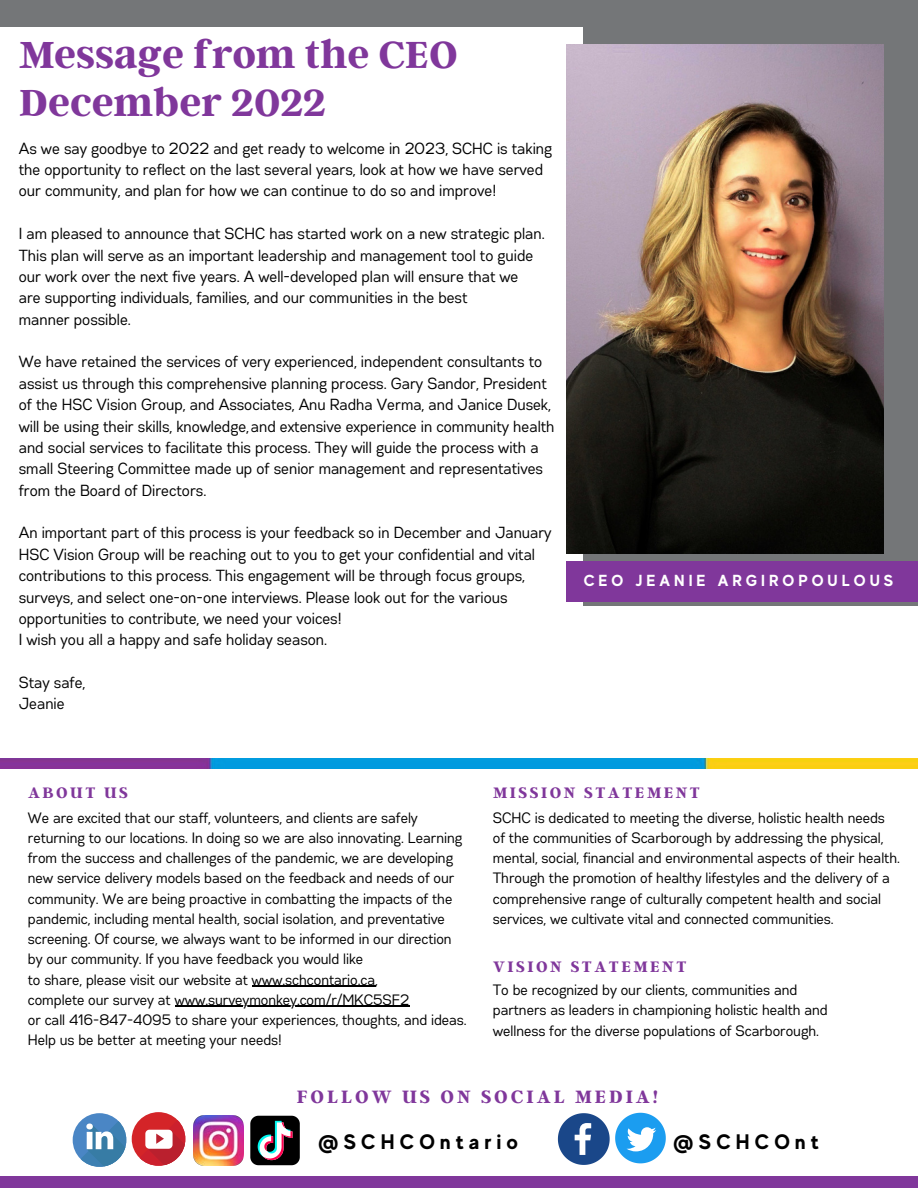
<style>
.page{position:relative;width:918px;height:1188px;background:#fff}
.page>*{position:absolute;margin:0;border:0;box-sizing:border-box;transform-origin:0 0}
.t1{font:700 42px/47.2px "Argent CF";color:#80379b}
.t2{font:700 21px "MADE Evolve Sans";letter-spacing:.25em;color:#000}
.t3{font:700 19.95px "Argent CF";letter-spacing:.15em;color:#80379b}
.t4{font:700 16.95px "Argent CF";letter-spacing:.15em;color:#80379b}
.t5{font:16.05px/21.3px "Gabriel Sans Cond";color:#000}
.t6{font:700 16.05px "MADE Evolve Sans";letter-spacing:.25em;color:#fff}
.t7{font:15px/20.2px "Gabriel Sans Cond";color:#000}
</style>
<div class="page">
<div style="left:0;top:0;width:918px;height:27px;background:#747678"></div>
<div style="left:584px;top:22px;width:334px;height:584px;background:#747678"></div>
<div style="left:566px;top:561px;width:352px;height:41px;background:#80379b"></div>
<img style="left:0;top:758px;width:918px;height:11px">
<div style="left:0;top:1177px;width:918px;height:11px;background:#80379b"></div>
<svg style="left:558px;top:1113px;width:108px;height:52px"></svg>
<div style="left:73px;top:1113px;width:53px;height:54px;background:#4a86c5;border-radius:50%"></div>
<svg style="left:81px;top:1121px;width:46px;height:46px"></svg>
<div style="left:132px;top:1112px;width:53px;height:54px;background:#d42428;border-radius:50%"></div>
<svg style="left:140px;top:1120px;width:46px;height:46px"></svg>
<img style="left:194px;top:1116px;width:49px;height:49px">
<svg style="left:250px;top:1116px;width:50px;height:49px;background:#3f3f43"></svg>
<img style="left:566px;top:44px;width:317px;height:510px">
<hr style="left:252px;top:986px;width:123px;height:1px;background:#000">
<hr style="left:175px;top:1006px;width:235px;height:1px;background:#000">
<h1 class="t1" style="left:19px;top:29px;width:440px">Message from the CEO<br>December 2022</h1>
<p class="t5" style="left:19px;top:138px;width:535px">As we say goodbye to 2022 and get ready to welcome in 2023, SCHC is taking the opportunity to reflect on the last several years, look at how we have served our community, and plan for how we can continue to do so and improve!</p>
<p class="t5" style="left:19px;top:224px;width:527px">I am pleased to announce that SCHC has started work on a new strategic plan.<br>This plan will serve as an important leadership and management tool to guide our work over the next five years. A well-developed plan will ensure that we<br>are supporting individuals, families, and our communities in the best<br>manner possible.</p>
<p class="t5" style="left:19px;top:352px;width:537px">We have retained the services of very experienced, independent consultants to assist us through this comprehensive planning process. Gary Sandor, President of the HSC Vision Group, and Associates, Anu Radha Verma, and Janice Dusek, will be using their skills, knowledge,and extensive experience in community health and social services to facilitate this process. They will guide the process with a small Steering Committee made up of senior management and representatives from the Board of Directors.</p>
<p class="t5" style="left:19px;top:523px;width:534px">An important part of this process is your feedback so in December and January HSC Vision Group will be reaching out to you to get your confidential and vital contributions to this process. This engagement will be through focus groups, surveys, and select one-on-one interviews. Please look out for the various opportunities to contribute, we need your voices!<br>I wish you all a happy and safe holiday season.</p>
<p class="t5" style="left:19px;top:673px;width:68px">Stay safe,<br>Jeanie</p>
<p class="t6" style="left:584px;top:571px;width:311px">CEO JEANIE ARGIROPOULOUS</p>
<p class="t4" style="left:28px;top:782px;width:101px">ABOUT US</p>
<p class="t4" style="left:493px;top:782px;width:208px">MISSION STATEMENT</p>
<p class="t7" style="left:28px;top:808px;width:440px">We are excited that our staff, volunteers, and clients are safely returning to our locations. In doing so we are also innovating. Learning from the success and challenges of the pandemic, we are developing new service delivery models based on the feedback and needs of our community. We are being proactive in combatting the impacts of the pandemic, including mental health, social isolation, and preventative screening. Of course, we always want to be informed in our direction by our community. If you have feedback you would like<br>to share, please visit our website at www.schcontario.ca,<br>complete our survey at www.surveymonkey.com/r/MKC5SF2<br>or call 416-847-4095 to share your experiences, thoughts, and ideas.<br>Help us be better at meeting your needs!</p>
<p class="t7" style="left:493px;top:808px;width:408px">SCHC is dedicated to meeting the diverse, holistic health needs of the communities of Scarborough by addressing the physical, mental, social, financial and environmental aspects of their health.<br>Through the promotion of healthy lifestyles and the delivery of a comprehensive range of culturally competent health and social services, we cultivate vital and connected communities.</p>
<p class="t4" style="left:493px;top:956px;width:195px">VISION STATEMENT</p>
<p class="t7" style="left:493px;top:981px;width:336px">To be recognized by our clients, communities and partners as leaders in championing holistic health and wellness for the diverse populations of Scarborough.</p>
<p class="t3" style="left:297px;top:1083px;width:363px">FOLLOW US ON SOCIAL MEDIA!</p>
<h2 class="t2" style="left:318px;top:1129px;width:201px">@SCHCOntario</h2>
<h2 class="t2" style="left:673px;top:1129px;width:147px">@SCHCOnt</h2>
</div>
